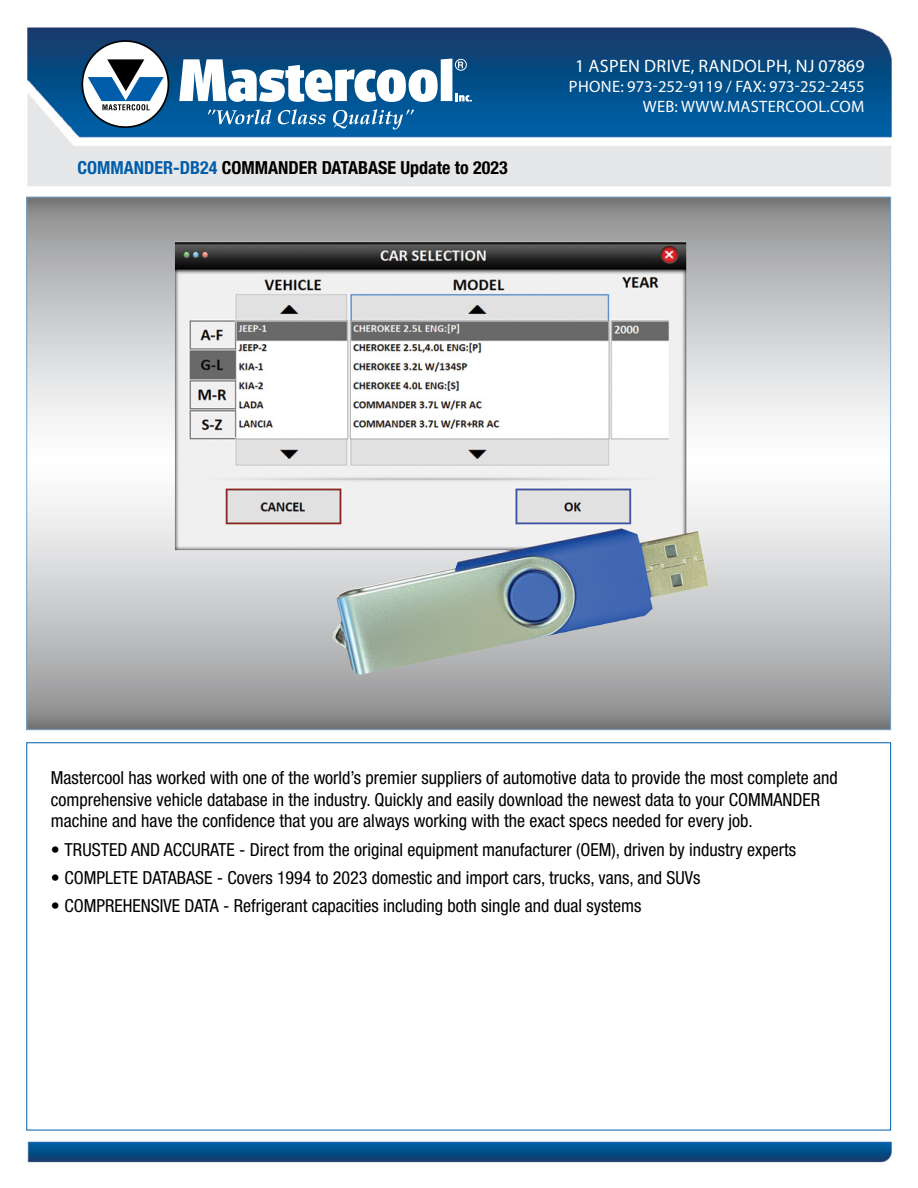
<style>
.page{position:relative;width:918px;height:1188px;background:#fff}
.page>*{position:absolute;margin:0;border:0;box-sizing:border-box;transform-origin:0 0}
.t1{font:condensed 18px/21.6px "Helvetica Neue LT Std";color:#000}
.t2{font:700 condensed 18px "Helvetica Neue LT Std";color:#000}
.t3{font:18px "Myriad Pro";letter-spacing:.02em;color:#fff}
.t4{font:16.5px/19.8px "Myriad Pro";letter-spacing:.005em;color:#fff;text-align:right}
.s1{color:#005daa}
</style>
<div class="page">
<img style="left:24px;top:27px;width:868px;height:1136px">
<div style="left:82px;top:41px;width:86px;height:86px;background:#fff;border-radius:50%"></div>
<div style="left:82px;top:40px;width:87px;height:88px;border:2px solid #000;border-radius:50%"></div>
<svg style="left:88px;top:59px;width:76px;height:51px"></svg>
<svg style="left:208px;top:109px;width:63px;height:15px"></svg>
<svg style="left:278px;top:109px;width:48px;height:15px"></svg>
<svg style="left:333px;top:109px;width:81px;height:21px"></svg>
<svg style="left:179px;top:59px;width:293px;height:44px"></svg>
<div style="left:455px;top:59px;width:12px;height:12px;border:1px solid #fff;border-radius:50%"></div>
<svg style="left:28px;top:199px;width:861px;height:529px"></svg>
<img style="left:175px;top:242px;width:471px;height:433px">
<p class="t2" style="left:78px;top:156px;width:432px"><span class="s1">COMMANDER-DB24</span> COMMANDER DATABASE Update to 2023</p>
<p class="t3" style="left:575px;top:55px;width:291px">1 ASPEN DRIVE, RANDOLPH, NJ 07869</p>
<p class="t4" style="left:569px;top:76px;width:297px">PHONE: 973-252-9119 / FAX: 973-252-2455<br>WEB: WWW.MASTERCOOL.COM</p>
<p class="t1" style="left:51px;top:767px;width:788px">Mastercool has worked with one of the world’s premier suppliers of automotive data to provide the most complete and comprehensive vehicle database in the industry. Quickly and easily download the newest data to your COMMANDER machine and have the confidence that you are always working with the exact specs needed for every job.</p>
<p class="t1" style="left:51px;top:838px;width:747px">• TRUSTED AND ACCURATE - Direct from the original equipment manufacturer (OEM), driven by industry experts</p>
<p class="t1" style="left:51px;top:867px;width:651px">• COMPLETE DATABASE - Covers 1994 to 2023 domestic and import cars, trucks, vans, and SUVs</p>
<p class="t1" style="left:51px;top:895px;width:592px">• COMPREHENSIVE DATA - Refrigerant capacities including both single and dual systems</p>
</div>
